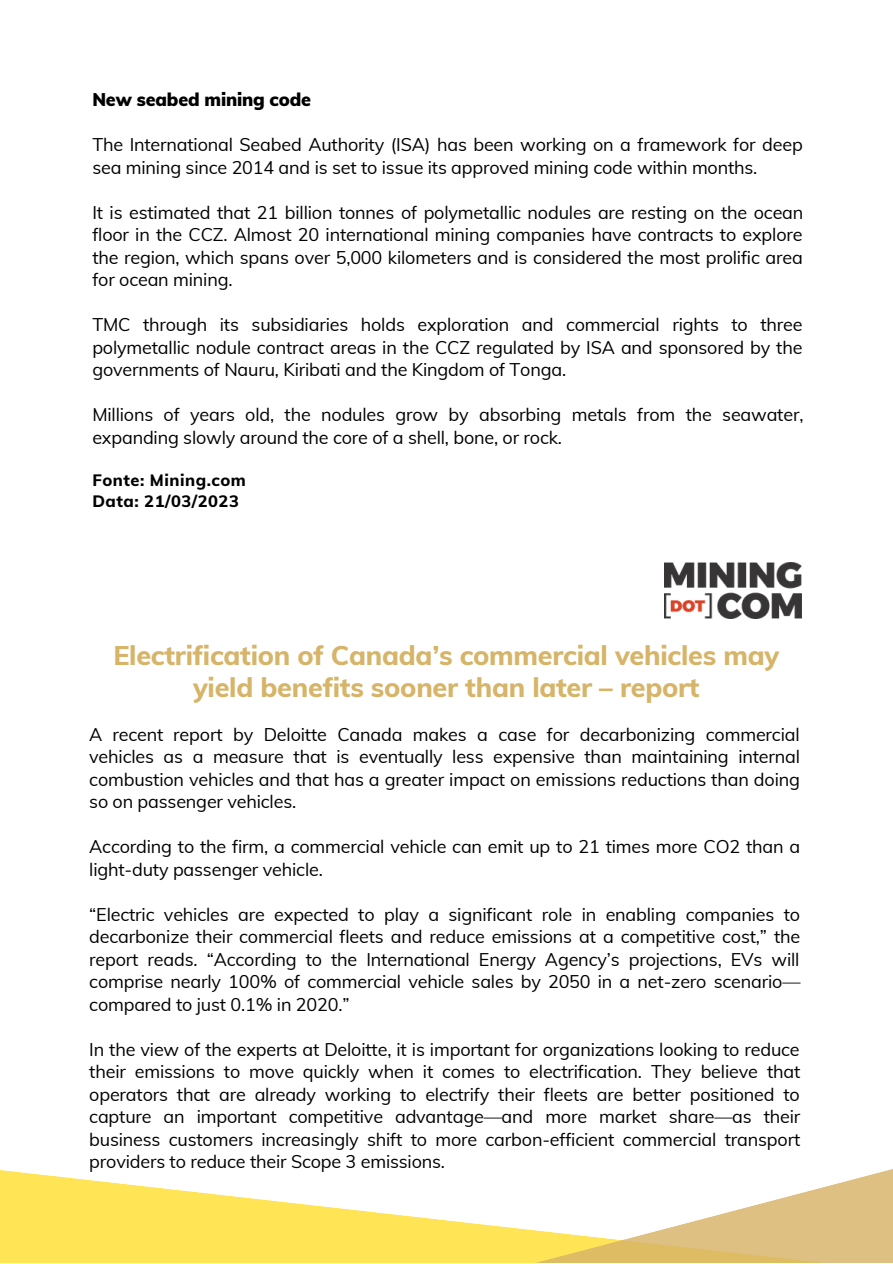
<style>
.page{position:relative;width:893px;height:1264px;background:#fff}
.page>*{position:absolute;margin:0;border:0;box-sizing:border-box;transform-origin:0 0}
.t1{font:800 27px/32.5px "Muli";letter-spacing:-.01em;color:#d6b468;text-align:center}
.t2{font:18px/22.5px "Muli";letter-spacing:-.01em;color:#000;text-align:justify}
.t3{font:900 18px "Muli";letter-spacing:-.01em;color:#000}
.t4{font:800 16.5px/21.3px "Muli";letter-spacing:.03em;color:#000}
</style>
<div class="page">
<svg style="left:0;top:1170px;width:446px;height:92px;fill:#ffe455"></svg>
<svg style="left:446px;top:1169px;width:446px;height:93px"></svg>
<img style="left:664px;top:562px;width:137px;height:56px">
<p class="t3" style="left:92px;top:88px;width:220px">New seabed mining code</p>
<p class="t2" style="left:92px;top:133px;width:712px">The International Seabed Authority (ISA) has been working on a framework for deep sea mining since 2014 and is set to issue its approved mining code within months.</p>
<p class="t2" style="left:92px;top:201px;width:712px">It is estimated that 21 billion tonnes of polymetallic nodules are resting on the ocean floor in the CCZ. Almost 20 international mining companies have contracts to explore the region, which spans over 5,000 kilometers and is considered the most prolific area for ocean mining.</p>
<p class="t2" style="left:92px;top:313px;width:711px">TMC through its subsidiaries holds exploration and commercial rights to three polymetallic nodule contract areas in the CCZ regulated by ISA and sponsored by the governments of Nauru, Kiribati and the Kingdom of Tonga.</p>
<p class="t2" style="left:92px;top:403px;width:712px">Millions of years old, the nodules grow by absorbing metals from the seawater, expanding slowly around the core of a shell, bone, or rock.</p>
<p class="t4" style="left:92px;top:469px;width:155px">Fonte: Mining.com<br>Data: 21/03/2023</p>
<h1 class="t1" style="left:113px;top:638px;width:667px">Electrification of Canada’s commercial vehicles may yield benefits sooner than later – report</h1>
<p class="t2" style="left:89px;top:723px;width:712px">A recent report by Deloitte Canada makes a case for decarbonizing commercial vehicles as a measure that is eventually less expensive than maintaining internal combustion vehicles and that has a greater impact on emissions reductions than doing so on passenger vehicles.</p>
<p class="t2" style="left:89px;top:835px;width:712px">According to the firm, a commercial vehicle can emit up to 21 times more CO2 than a light-duty passenger vehicle.</p>
<p class="t2" style="left:89px;top:902px;width:712px">“Electric vehicles are expected to play a significant role in enabling companies to decarbonize their commercial fleets and reduce emissions at a competitive cost,” the report reads. “According to the International Energy Agency’s projections, EVs will comprise nearly 100% of commercial vehicle sales by 2050 in a net-zero scenario— compared to just 0.1% in 2020.”</p>
<p class="t2" style="left:89px;top:1037px;width:712px">In the view of the experts at Deloitte, it is important for organizations looking to reduce their emissions to move quickly when it comes to electrification. They believe that operators that are already working to electrify their fleets are better positioned to capture an important competitive advantage—and more market share—as their business customers increasingly shift to more carbon-efficient commercial transport providers to reduce their Scope 3 emissions.</p>
</div>
